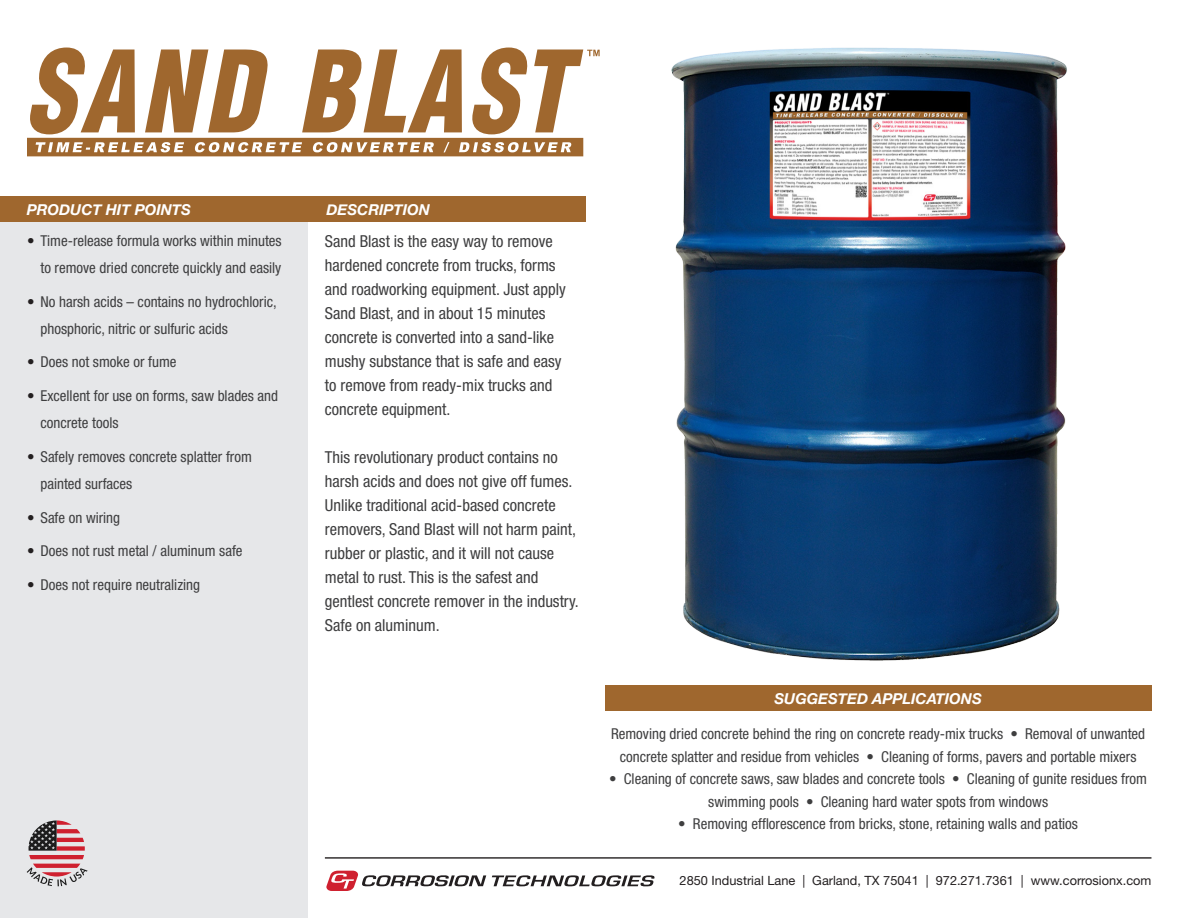
<style>
.page{position:relative;width:1188px;height:918px;background:#fff}
.page>*{position:absolute;margin:0;border:0;box-sizing:border-box;transform-origin:0 0}
.t1{font:condensed 16.5px/24px "Helvetica Neue LT Std";color:#3e3e3f}
.t2{font:condensed 15px/27px "Helvetica Neue LT Std";color:#3e3e3f}
.t3{font:italic 700 15px "Helvetica Neue";color:#fff}
.t4{font:12.75px "Helvetica Neue LT Std";color:#231f20}
.s1{color:#231f20}
</style>
<div class="page">
<div style="left:0;top:216px;width:307px;height:702px;background:#e6e7e9"></div>
<img style="left:671px;top:47px;width:396px;height:614px">
<div style="left:0;top:196px;width:585px;height:26px;background:#9f672e"></div>
<div style="left:605px;top:686px;width:546px;height:25px;background:#9f672e"></div>
<hr style="left:325px;top:857px;width:826px;height:2px;background:#231f20">
<svg style="left:492px;top:875px;width:163px;height:12px"></svg>
<svg style="left:326px;top:871px;width:160px;height:20px"></svg>
<svg style="left:27px;top:820px;width:61px;height:66px"></svg>
<svg style="left:30px;top:48px;width:105px;height:86px"></svg>
<svg style="left:145px;top:50px;width:123px;height:82px"></svg>
<svg style="left:302px;top:50px;width:160px;height:82px"></svg>
<div style="left:27px;top:138px;width:556px;height:18px;background:#9f672e"></div>
<svg style="left:36px;top:142px;width:148px;height:10px"></svg>
<svg style="left:195px;top:142px;width:107px;height:10px"></svg>
<svg style="left:313px;top:142px;width:121px;height:10px"></svg>
<svg style="left:444px;top:142px;width:5px;height:10px"></svg>
<svg style="left:459px;top:142px;width:112px;height:10px"></svg>
<svg style="left:472px;top:48px;width:128px;height:86px"></svg>
<p class="t3" style="left:27px;top:198px;width:166px">PRODUCT HIT POINTS</p>
<p class="t3" style="left:326px;top:198px;width:105px">DESCRIPTION</p>
<p class="t2" style="left:27px;top:227px;width:256px;text-align:right"><span class="s1">•</span> Time-release formula works within minutes to remove dried concrete quickly and easily</p>
<p class="t2" style="left:40px;top:288px;width:238px;text-indent:-14px"><span class="s1">•</span> No harsh acids – contains no hydrochloric, phosphoric, nitric or sulfuric acids</p>
<p class="t2" style="left:27px;top:349px;width:151px"><span class="s1">•</span> Does not smoke or fume</p>
<p class="t2" style="left:40px;top:382px;width:239px;text-indent:-14px"><span class="s1">•</span> Excellent for use on forms, saw blades and concrete tools</p>
<p class="t2" style="left:40px;top:443px;width:213px;text-indent:-14px"><span class="s1">•</span> Safely removes concrete splatter from painted surfaces</p>
<p class="t2" style="left:27px;top:504px;width:95px"><span class="s1">•</span> Safe on wiring</p>
<p class="t2" style="left:27px;top:538px;width:217px"><span class="s1">•</span> Does not rust metal / aluminum safe</p>
<p class="t2" style="left:27px;top:571px;width:175px"><span class="s1">•</span> Does not require neutralizing</p>
<p class="t1" style="left:325px;top:229px;width:243px">Sand Blast is the easy way to remove hardened concrete from trucks, forms and roadworking equipment. Just apply Sand Blast, and in about 15 minutes concrete is converted into a sand-like mushy substance that is safe and easy to remove from ready-mix trucks and concrete equipment.</p>
<p class="t1" style="left:325px;top:445px;width:255px">This revolutionary product contains no harsh acids and does not give off fumes.<br>Unlike traditional acid-based concrete removers, Sand Blast will not harm paint, rubber or plastic, and it will not cause metal to rust. This is the safest and gentlest concrete remover in the industry.<br>Safe on aluminum.</p>
<p class="t3" style="left:775px;top:687px;width:209px">SUGGESTED APPLICATIONS</p>
<p class="t2" style="left:611px;top:723px;width:536px;line-height:22.5px;text-align:center">Removing dried concrete behind the ring on concrete ready-mix trucks • Removal of unwanted concrete splatter and residue from vehicles • Cleaning of forms, pavers and portable mixers</p>
<p class="t2" style="left:609px;top:768px;width:539px;line-height:22.5px;text-align:center">• Cleaning of concrete saws, saw blades and concrete tools • Cleaning of gunite residues from swimming pools • Cleaning hard water spots from windows</p>
<p class="t2" style="left:678px;top:810px;width:401px">• Removing efflorescence from bricks, stone, retaining walls and patios</p>
<p class="t4" style="left:680px;top:873px;width:473px">2850 Industrial Lane | Garland, TX 75041 | 972.271.7361 | www.corrosionx.com</p>
</div>
